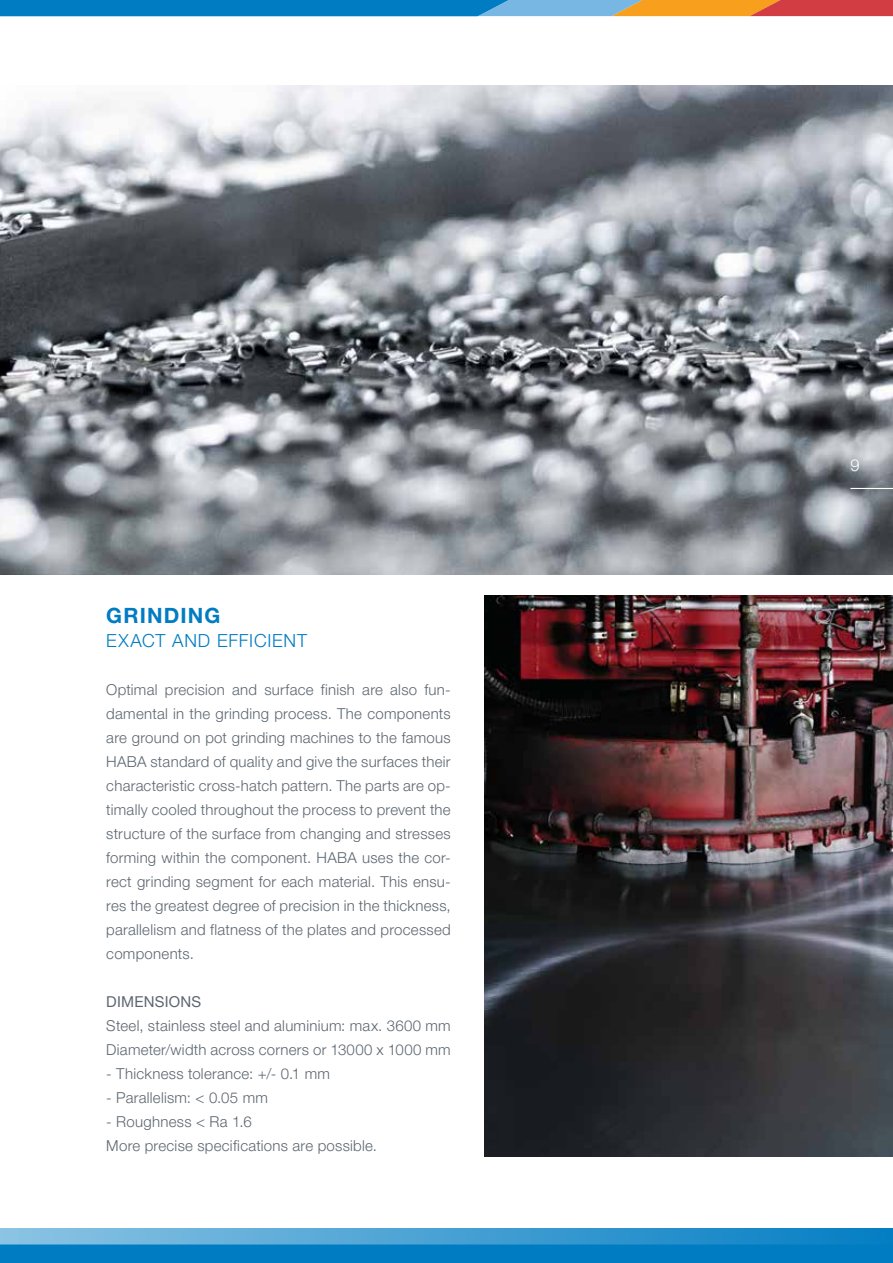
<style>
.page{position:relative;width:893px;height:1263px;background:#fff}
.page>*{position:absolute;margin:0;border:0;box-sizing:border-box;transform-origin:0 0}
.t1{font:700 21px "Helvetica Neue LT Pro";letter-spacing:.055em;color:#007cc2}
.t2{font:300 18px "Helvetica Neue LT Pro";letter-spacing:.045em;color:#007cc2}
.t3{font:300 16.5px "Helvetica Neue LT Pro";color:#fff}
.t4{font:300 15px/24px "Helvetica Neue LT Pro";letter-spacing:.02em;color:#5c6670}
.t5{font:15px "Helvetica Neue LT Pro";letter-spacing:.015em;color:#5c6670}
</style>
<div class="page">
<img style="left:0;top:85px;width:893px;height:489px">
<img style="left:485px;top:595px;width:408px;height:562px">
<svg style="left:0;top:0;width:893px;height:16px"></svg>
<div style="left:0;top:1229px;width:893px;height:34px;background:linear-gradient(to right,#8cc4e4,#047ec3)"></div>
<div style="left:0;top:1244px;width:893px;height:19px;background:#007cc2"></div>
<hr style="left:850px;top:488px;width:43px;height:1px;background:#fff">
<h1 class="t1" style="left:106px;top:603px;width:116px">GRINDING</h1>
<p class="t2" style="left:106px;top:630px;width:202px">EXACT AND EFFICIENT</p>
<p class="t4" style="left:106px;top:678px;width:346px;text-align:justify">Optimal precision and surface finish are also fun&shy;damental in the grinding process. The components are ground on pot grinding machines to the famous HABA standard of quality and give the surfaces their characteristic cross-hatch pattern. The parts are op&shy;timally cooled throughout the process to prevent the structure of the surface from changing and stresses forming within the component. HABA uses the cor&shy;rect grinding segment for each material. This ensu&shy;res the greatest degree of precision in the thickness, parallelism and flatness of the plates and processed components.</p>
<p class="t5" style="left:106px;top:993px;width:97px">DIMENSIONS</p>
<p class="t4" style="left:106px;top:1014px;width:346px">Steel, stainless steel and aluminium: max. 3600 mm<br>Diameter/width across corners or 13000 x 1000 mm</p>
<p class="t4" style="left:106px;top:1062px;width:225px">- Thickness tolerance: +/- 0.1 mm</p>
<p class="t4" style="left:106px;top:1086px;width:163px">- Parallelism: &lt; 0.05 mm</p>
<p class="t4" style="left:106px;top:1110px;width:272px">- Roughness &lt; Ra 1.6<br>More precise specifications are possible.</p>
<p class="t3" style="left:850px;top:455px;width:11px">9</p>
</div>
